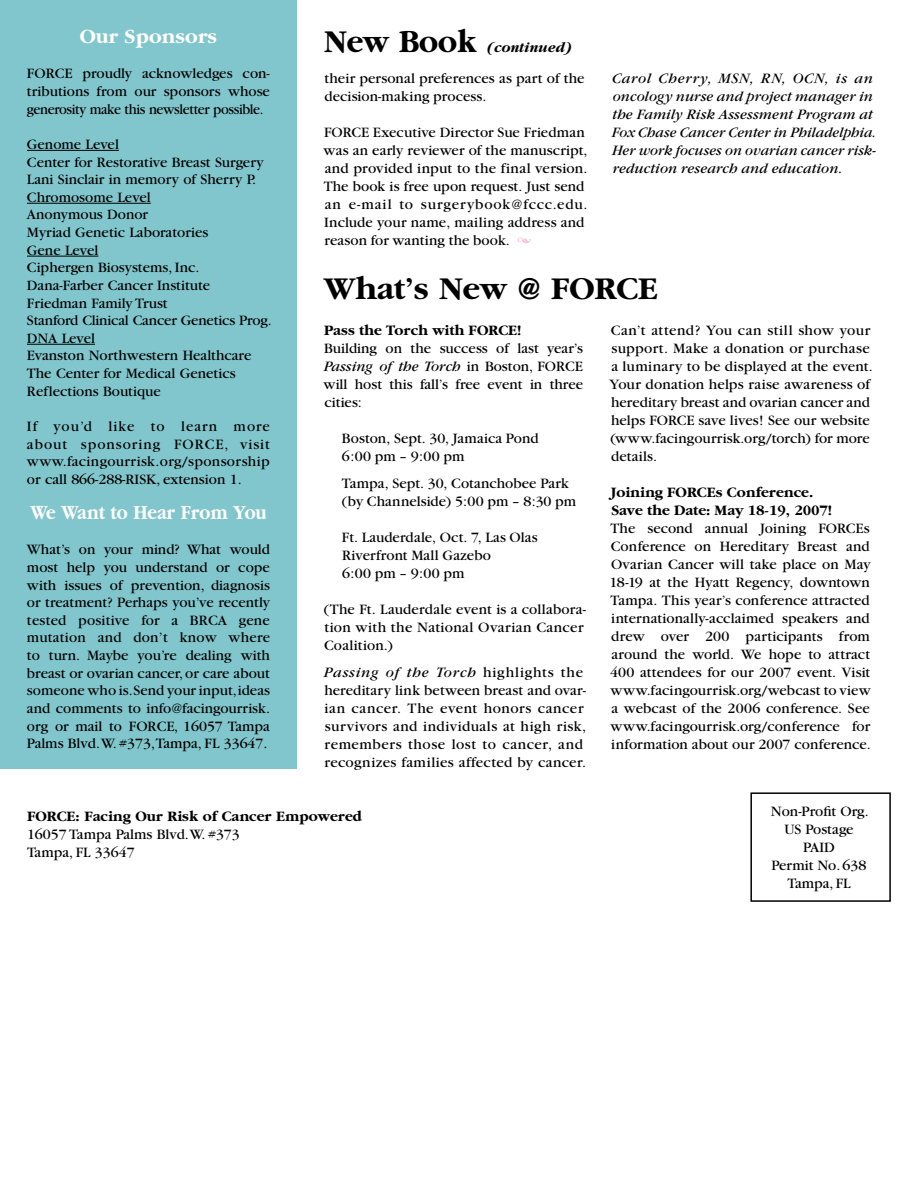
<style>
.page{position:relative;width:918px;height:1188px;background:#fff}
.page>*{position:absolute;margin:0;border:0;box-sizing:border-box;transform-origin:0 0}
.t1{font:700 33px "Garamond";color:#000}
.t2{font:700 21px "Garamond";color:#fff;scale:.87 1}
.t3{font:700 21px "Garamond";color:#fff}
.t4{font:15px/18px "Garamond";color:#000}
.t5{font:15px/18px "Garamond";letter-spacing:.025em;color:#000}
.t6{font:italic 15px/18px "Garamond";letter-spacing:.005em;color:#000}
.t7{font:700 15px/18px "Garamond";color:#000}
.t8{font:italic 700 15px "Garamond";color:#000}
.s1{font-style:normal;font-size:33px}
.s2{font-style:italic}
</style>
<div class="page">
<div style="left:0;top:0;width:297px;height:769px;background:#80c6cc"></div>
<hr style="left:27px;top:150px;width:92px;height:1px;background:#000">
<hr style="left:27px;top:203px;width:124px;height:1px;background:#000">
<hr style="left:27px;top:256px;width:71px;height:1px;background:#000">
<hr style="left:27px;top:344px;width:68px;height:1px;background:#000">
<div style="left:750px;top:792px;width:141px;height:110px;border:2px solid #000"></div>
<h2 class="t3" style="left:80px;top:25px;width:139px">Our Sponsors</h2>
<p class="t4" style="left:27px;top:65px;width:245px;text-align:justify">FORCE proudly acknowledges con&shy;tributions from our sponsors whose generosity make this newsletter possible.</p>
<p class="t4" style="left:27px;top:136px;width:246px">Genome Level<br>Center for Restorative Breast Surgery<br>Lani Sinclair in memory of Sherry P.<br>Chromosome Level<br>Anonymous Donor<br>Myriad Genetic Laboratories<br>Gene Level<br>Ciphergen Biosystems, Inc.<br>Dana-Farber Cancer Institute<br>Friedman Family Trust<br>Stanford Clinical Cancer Genetics Prog.<br>DNA Level<br>Evanston Northwestern Healthcare<br>The Center for Medical Genetics<br>Reflections Boutique</p>
<p class="t4" style="left:27px;top:418px;width:245px;text-align:justify">If you’d like to learn more about sponsoring FORCE, visit www.facingourrisk.org/sponsorship or call 866-288-RISK, extension 1.</p>
<h2 class="t2" style="left:30px;top:501px;width:273px">We Want to Hear From You</h2>
<p class="t4" style="left:27px;top:541px;width:245px;text-align:justify">What’s on your mind? What would most help you understand or cope with issues of prevention, diagnosis or treatment? Perhaps you’ve recently tested positive for a BRCA gene mutation and don’t know where to turn. Maybe you’re dealing with breast or ovarian cancer, or care about someone who is. Send your input, ideas and comments to info@facingourrisk. org or mail to FORCE, 16057 Tampa Palms Blvd. W. #373,Tampa, FL 33647.</p>
<p class="t8" style="left:324px;top:39px;width:249px"><span class="s1">New Book</span> (continued)</p>
<p class="t4" style="left:324px;top:70px;width:262px">their personal preferences as part of the decision-making process.</p>
<p class="t4" style="left:324px;top:124px;width:266px">FORCE Executive Director Sue Friedman was an early reviewer of the manuscript, and provided input to the final version.<br>The book is free upon request. Just send an e-mail to surgerybook@fccc.edu.<br>Include your name, mailing address and reason for wanting the book.</p>
<p class="t6" style="left:612px;top:70px;width:266px">Carol Cherry, MSN, RN, OCN, is an oncology nurse and project manager in the Family Risk Assessment Program at Fox Chase Cancer Center in Philadelphia.<br>Her work focuses on ovarian cancer risk&shy;reduction research and education.</p>
<h1 class="t1" style="left:324px;top:271px;width:336px">What’s New @ FORCE</h1>
<p class="t7" style="left:324px;top:322px;width:199px">Pass the Torch with FORCE!</p>
<p class="t4" style="left:324px;top:340px;width:261px;text-align:justify">Building on the success of last year’s <span class="s2">Passing of the Torch</span> in Boston, FORCE will host this fall’s free event in three cities:</p>
<p class="t4" style="left:342px;top:430px;width:198px">Boston, Sept. 30, Jamaica Pond<br>6:00 pm – 9:00 pm</p>
<p class="t4" style="left:342px;top:475px;width:236px">Tampa, Sept. 30, Cotanchobee Park (by Channelside) 5:00 pm – 8:30 pm</p>
<p class="t4" style="left:342px;top:529px;width:197px">Ft. Lauderdale, Oct. 7, Las Olas<br>Riverfront Mall Gazebo<br>6:00 pm – 9:00 pm</p>
<p class="t4" style="left:324px;top:601px;width:264px">(The Ft. Lauderdale event is a collabora&shy;tion with the National Ovarian Cancer<br>Coalition.)</p>
<p class="t5" style="left:324px;top:664px;width:264px"><span class="s2">Passing of the Torch</span> highlights the hereditary link between breast and ovar&shy;ian cancer. The event honors cancer survivors and individuals at high risk, remembers those lost to cancer, and recognizes families affected by cancer.</p>
<p class="t4" style="left:609px;top:322px;width:265px">Can’t attend? You can still show your support. Make a donation or purchase a luminary to be displayed at the event.<br>Your donation helps raise awareness of hereditary breast and ovarian cancer and helps FORCE save lives! See our website (www.facingourrisk.org/torch) for more details.</p>
<p class="t7" style="left:611px;top:484px;width:223px">Joining FORCEs Conference.<br>Save the Date: May 18-19, 2007!</p>
<p class="t4" style="left:609px;top:520px;width:263px;text-align:justify">The second annual Joining FORCEs Conference on Hereditary Breast and Ovarian Cancer will take place on May 18-19 at the Hyatt Regency, downtown Tampa. This year’s conference attracted internationally-acclaimed speakers and drew over 200 participants from around the world. We hope to attract 400 attendees for our 2007 event. Visit www.facingourrisk.org/webcast to view a webcast of the 2006 conference. See www.facingourrisk.org/conference for information about our 2007 conference.</p>
<p class="t7" style="left:27px;top:808px;width:336px">FORCE: Facing Our Risk of Cancer Empowered</p>
<p class="t4" style="left:27px;top:826px;width:214px">16057 Tampa Palms Blvd. W. #373<br>Tampa, FL 33647</p>
<p class="t4" style="left:771px;top:803px;width:99px;text-align:center">Non-Profit Org.<br>US Postage<br>PAID<br>Permit No. 638<br>Tampa, FL</p>
</div>
